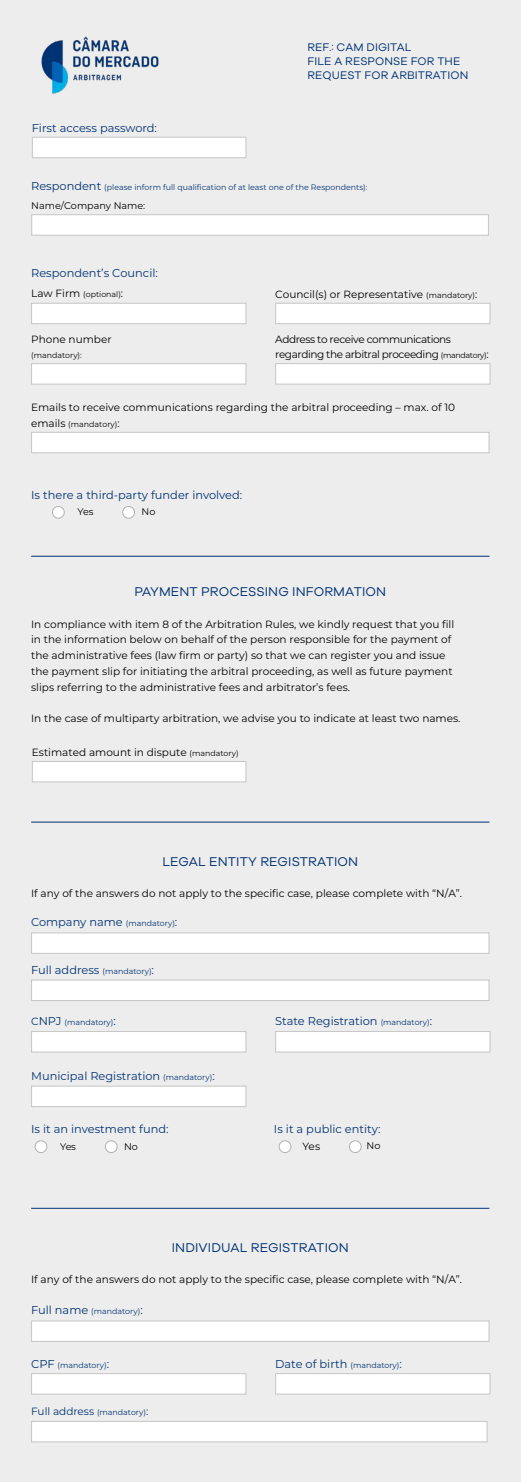
<style>
.page{position:relative;width:521px;height:1482px;background:#fff}
.page>*{position:absolute;margin:0;border:0;box-sizing:border-box;transform-origin:0 0}
.t1{font:13.12px "Galano Grotesque";letter-spacing:.01em;color:#003273}
.t2{font:11.38px "Montserrat";color:#003273}
.t3{font:11.38px/13.7px "Galano Grotesque";letter-spacing:.01em;color:#003273}
.t4{font:10.5px/15.8px "Montserrat";color:#000}
.t5{font:10.5px/15.8px "Montserrat";letter-spacing:-.04em;color:#000}
.t6{font:10.5px "Montserrat";color:#003273}
.t7{font:9.62px "Montserrat";color:#000}
.t8{font:7.88px "Montserrat";color:#003273}
.t9{font:7.88px "Montserrat";color:#000}
.s1{font-size:11.38px}
.s2{font-size:10.5px}
.s3{font-size:7.88px}
</style>
<div class="page">
<div style="left:0;top:0;width:520px;height:1481px;background:#ededed"></div>
<div style="left:32px;top:137px;width:214px;height:21px;background:#fff;border:1px solid #c6c6c6"></div>
<div style="left:32px;top:761px;width:214px;height:21px;background:#fff;border:1px solid #c6c6c6"></div>
<img style="left:41px;top:36px;width:118px;height:58px">
<hr style="left:31px;top:556px;width:458px;height:1px;background:#003273">
<hr style="left:31px;top:821px;width:458px;height:1px;background:#003273">
<hr style="left:31px;top:1207px;width:458px;height:1px;background:#003273">
<div style="left:275px;top:303px;width:215px;height:21px;background:#fff;border:1px solid #c6c6c6"></div>
<div style="left:275px;top:363px;width:215px;height:21px;background:#fff;border:1px solid #c6c6c6"></div>
<div style="left:31px;top:303px;width:215px;height:21px;background:#fff;border:1px solid #c6c6c6"></div>
<div style="left:31px;top:363px;width:215px;height:21px;background:#fff;border:1px solid #c6c6c6"></div>
<div style="left:31px;top:432px;width:458px;height:21px;background:#fff;border:1px solid #c6c6c6"></div>
<div style="left:31px;top:932px;width:458px;height:21px;background:#fff;border:1px solid #c6c6c6"></div>
<div style="left:31px;top:979px;width:458px;height:22px;background:#fff;border:1px solid #c6c6c6"></div>
<div style="left:31px;top:1320px;width:458px;height:21px;background:#fff;border:1px solid #c6c6c6"></div>
<div style="left:31px;top:1373px;width:215px;height:21px;background:#fff;border:1px solid #c6c6c6"></div>
<div style="left:31px;top:1420px;width:456px;height:22px;background:#fff;border:1px solid #c6c6c6"></div>
<div style="left:275px;top:1373px;width:215px;height:21px;background:#fff;border:1px solid #c6c6c6"></div>
<div style="left:31px;top:1031px;width:215px;height:21px;background:#fff;border:1px solid #c6c6c6"></div>
<div style="left:31px;top:1085px;width:215px;height:22px;background:#fff;border:1px solid #c6c6c6"></div>
<div style="left:35px;top:1140px;width:12px;height:12px;background:#fff;border-radius:50%"></div>
<div style="left:35px;top:1140px;width:12px;height:13px;border:1px solid #b3b2b2;border-radius:50%"></div>
<div style="left:105px;top:1140px;width:12px;height:12px;background:#fff;border-radius:50%"></div>
<div style="left:105px;top:1140px;width:12px;height:13px;border:1px solid #b3b2b2;border-radius:50%"></div>
<div style="left:279px;top:1140px;width:12px;height:12px;background:#fff;border-radius:50%"></div>
<div style="left:278px;top:1140px;width:13px;height:13px;border:1px solid #b3b2b2;border-radius:50%"></div>
<div style="left:349px;top:1140px;width:12px;height:12px;background:#fff;border-radius:50%"></div>
<div style="left:349px;top:1140px;width:12px;height:13px;border:1px solid #b3b2b2;border-radius:50%"></div>
<div style="left:275px;top:1031px;width:215px;height:21px;background:#fff;border:1px solid #c6c6c6"></div>
<div style="left:52px;top:506px;width:12px;height:12px;background:#fff;border-radius:50%"></div>
<div style="left:52px;top:506px;width:13px;height:12px;border:1px solid #b3b2b2;border-radius:50%"></div>
<div style="left:123px;top:506px;width:11px;height:12px;background:#fff;border-radius:50%"></div>
<div style="left:122px;top:506px;width:13px;height:12px;border:1px solid #b3b2b2;border-radius:50%"></div>
<div style="left:31px;top:214px;width:457px;height:22px;background:#fff;border:1px solid #c6c6c6"></div>
<p class="t2" style="left:32px;top:120px;width:127px">First access password:</p>
<p class="t3" style="left:307px;top:40px;width:162px">REF.: CAM DIGITAL<br>FILE A RESPONSE FOR THE<br>REQUEST FOR ARBITRATION</p>
<p class="t8" style="left:31px;top:181px;width:338px"><span class="s1">Respondent</span> (please inform full qualification of at least one of the Respondents):</p>
<p class="t7" style="left:31px;top:199px;width:115px">Name/Company Name:</p>
<p class="t2" style="left:31px;top:265px;width:128px">Respondent’s Council:</p>
<p class="t9" style="left:31px;top:289px;width:93px"><span class="s2">Law Firm</span> (optional)<span class="s2">:</span></p>
<p class="t4" style="left:31px;top:331px;width:82px">Phone number</p>
<p class="t9" style="left:31px;top:350px;width:52px">(mandatory):</p>
<p class="t4" style="left:275px;top:286px;width:204px">Council(s) or Representative <span class="s3">(mandatory)</span>:</p>
<p class="t5" style="left:275px;top:331px;width:215px">Address to receive communications regarding the arbitral proceeding <span class="s3">(mandatory)</span>:</p>
<p class="t4" style="left:31px;top:399px;width:425px">Emails to receive communications regarding the arbitral proceeding – max. of 10</p>
<p class="t9" style="left:31px;top:419px;width:90px"><span class="s2">emails</span> (mandatory)<span class="s2">:</span></p>
<p class="t2" style="left:31px;top:487px;width:212px">Is there a third-party funder involved:</p>
<p class="t7" style="left:78px;top:505px;width:18px">Yes</p>
<p class="t7" style="left:141px;top:505px;width:15px">No</p>
<p class="t1" style="left:134px;top:584px;width:253px">PAYMENT PROCESSING INFORMATION</p>
<p class="t4" style="left:31px;top:615px;width:424px">In compliance with item 8 of the Arbitration Rules, we kindly request that you fill in the information below on behalf of the person responsible for the payment of the administrative fees (law firm or party) so that we can register you and issue the payment slip for initiating the arbitral proceeding, as well as future payment slips referring to the administrative fees and arbitrator’s fees.</p>
<p class="t4" style="left:31px;top:710px;width:430px">In the case of multiparty arbitration, we advise you to indicate at least two names.</p>
<p class="t4" style="left:32px;top:744px;width:208px">Estimated amount in dispute <span class="s3">(mandatory)</span></p>
<p class="t1" style="left:162px;top:854px;width:197px">LEGAL ENTITY REGISTRATION</p>
<p class="t4" style="left:31px;top:885px;width:432px">If any of the answers do not apply to the specific case, please complete with “N/A”.</p>
<p class="t2" style="left:31px;top:914px;width:148px">Company name <span class="s3">(mandatory)</span>:</p>
<p class="t2" style="left:31px;top:962px;width:124px">Full address <span class="s3">(mandatory)</span>:</p>
<p class="t8" style="left:31px;top:1017px;width:86px"><span class="s2">C</span><span class="s1">NPJ</span> (mandatory)<span class="s1">:</span></p>
<p class="t2" style="left:31px;top:1068px;width:185px">Municipal Registration <span class="s3">(mandatory)</span>:</p>
<p class="t2" style="left:31px;top:1121px;width:139px">Is it an investment fund:</p>
<p class="t7" style="left:60px;top:1139px;width:17px">Yes</p>
<p class="t7" style="left:124px;top:1139px;width:15px">No</p>
<p class="t2" style="left:275px;top:1013px;width:158px">State Registration <span class="s3">(mandatory)</span>:</p>
<p class="t2" style="left:274px;top:1121px;width:108px">Is it a public entity:</p>
<p class="t4" style="left:302px;top:1138px;width:19px">Yes</p>
<p class="t7" style="left:366px;top:1139px;width:15px">No</p>
<p class="t1" style="left:172px;top:1240px;width:178px">INDIVIDUAL REGISTRATION</p>
<p class="t4" style="left:31px;top:1271px;width:432px">If any of the answers do not apply to the specific case, please complete with “N/A”.</p>
<p class="t8" style="left:31px;top:1306px;width:113px"><span class="s1">Full name</span> (mandatory)<span class="s1">:</span></p>
<p class="t8" style="left:31px;top:1359px;width:79px"><span class="s1">CPF</span> (mandatory)<span class="s1">:</span></p>
<p class="t6" style="left:31px;top:1404px;width:119px">Full address <span class="s3">(mandatory)</span>:</p>
<p class="t2" style="left:275px;top:1355px;width:128px">Date of birth <span class="s3">(mandatory)</span>:</p>
</div>
